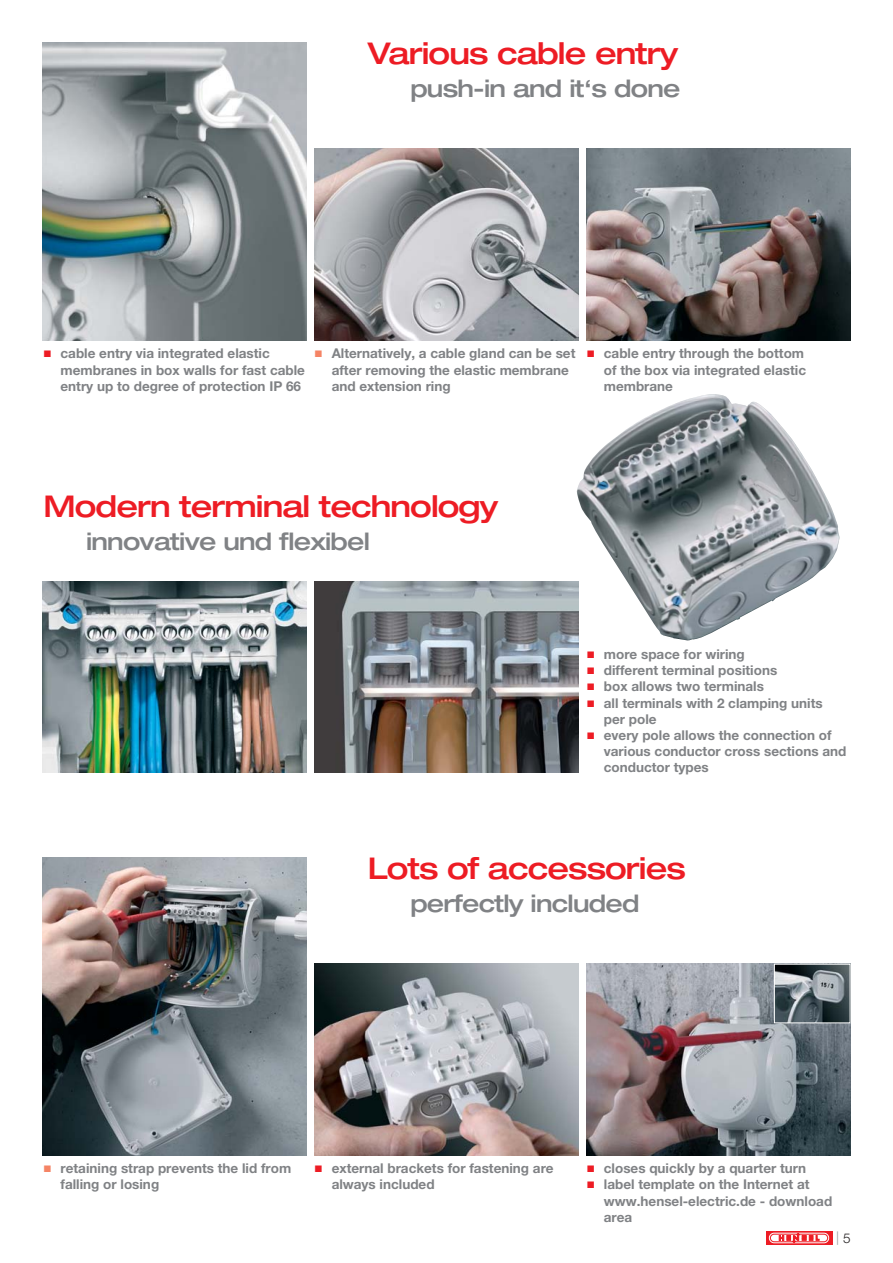
<style>
.page{position:relative;width:893px;height:1263px;background:#fff}
.page>*{position:absolute;margin:0;border:0;box-sizing:border-box;transform-origin:0 0}
.t1{font:500 expanded 30px "Helvetica Neue LT Pro";letter-spacing:-.03em;color:#ed1c24}
.t2{font:500 expanded 24px "Helvetica Neue LT Pro";letter-spacing:-.03em;color:#808285}
.t3{font:700 13.5px/16.2px "Helvetica Neue LT Pro";color:#808285}
.t4{font:300 13.5px "Helvetica Neue LT Pro";color:#939598}
.s1{color:#231f20}
</style>
<div class="page">
<svg style="left:766px;top:1231px;width:66px;height:14px"></svg>
<svg style="left:769px;top:1233px;width:60px;height:10px"></svg>
<img style="left:42px;top:581px;width:264px;height:191px">
<img style="left:315px;top:581px;width:263px;height:191px">
<img style="left:587px;top:149px;width:263px;height:191px">
<img style="left:315px;top:149px;width:263px;height:191px">
<img style="left:42px;top:43px;width:264px;height:297px">
<img style="left:42px;top:857px;width:264px;height:298px">
<img style="left:315px;top:964px;width:263px;height:191px">
<img style="left:587px;top:964px;width:263px;height:191px">
<img style="left:776px;top:966px;width:72px;height:55px">
<div style="left:774px;top:964px;width:76px;height:59px;border:1px solid #fff"></div>
<img style="left:577px;top:394px;width:263px;height:247px">
<h1 class="t1" style="left:368px;top:43px;width:312px">Various cable entry</h1>
<h2 class="t2" style="left:410px;top:80px;width:272px">push-in and it‘s done</h2>
<p class="t3" style="left:61px;top:347px;width:246px">cable entry via integrated elastic membranes in box walls for fast cable entry up to degree of protection IP 66</p>
<p class="t3" style="left:332px;top:347px;width:245px">Alternatively, a cable gland can be set after removing the elastic membrane and extension ring</p>
<p class="t3" style="left:604px;top:347px;width:204px">cable entry through the bottom of the box via integrated elastic membrane</p>
<h1 class="t1" style="left:44px;top:495px;width:456px">Modern terminal technology</h1>
<h2 class="t2" style="left:86px;top:533px;width:285px">innovative und flexibel</h2>
<p class="t3" style="left:604px;top:648px;width:244px">more space for wiring<br>different terminal positions<br>box allows two terminals<br>all terminals with 2 clamping units per pole<br>every pole allows the connection of various conductor cross sections and conductor types</p>
<h1 class="t1" style="left:368px;top:858px;width:320px">Lots of accessories</h1>
<h2 class="t2" style="left:410px;top:895px;width:230px">perfectly included</h2>
<p class="t3" style="left:61px;top:1162px;width:232px">retaining strap prevents the lid from falling or losing</p>
<p class="t3" style="left:332px;top:1162px;width:223px">external brackets for fastening are always included</p>
<p class="t3" style="left:604px;top:1162px;width:230px">closes quickly by a quarter turn label template on the Internet at www.hensel-electric.de - download area</p>
<p class="t4" style="left:836px;top:1232px;width:16px">| <span class="s1">5</span></p>
</div>
